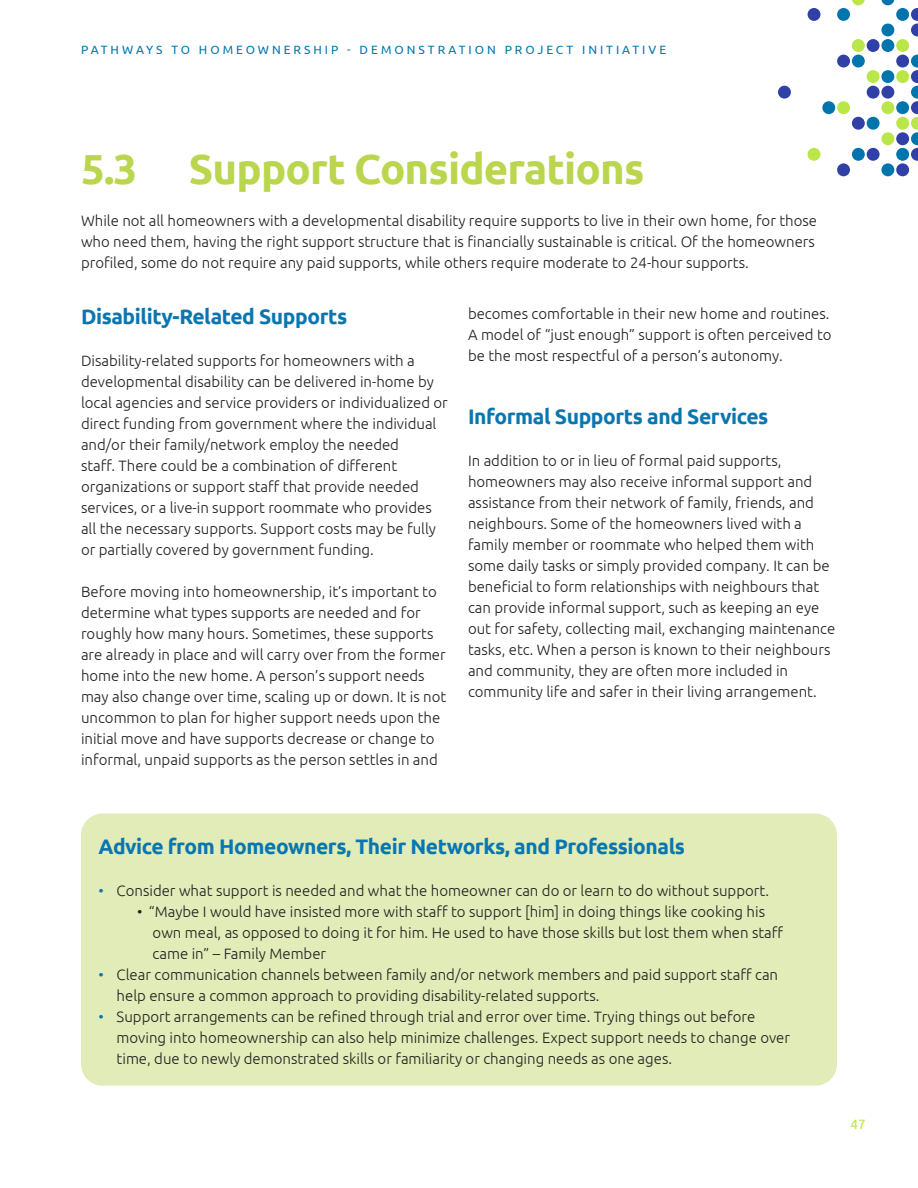
<style>
.page{position:relative;width:918px;height:1188px;background:#fff}
.page>*{position:absolute;margin:0;border:0;box-sizing:border-box;transform-origin:0 0}
.t1{font:700 42px "Ubuntu";letter-spacing:-.02em;color:#bad64e}
.t2{font:700 21px "Ubuntu";letter-spacing:-.02em;color:#0a76b0}
.t3{font:300 15px/21px "Ubuntu";color:#231f20}
.t4{font:13.5px "Ubuntu";color:#bae64a}
.t5{font:12px "Ubuntu";letter-spacing:.25em;color:#0075ad}
.s1{color:#0075ad}
</style>
<div class="page">
<svg style="left:911px;top:8px;width:7px;height:28px"></svg>
<svg style="left:911px;top:55px;width:7px;height:106px"></svg>
<div style="left:896px;top:8px;width:13px;height:13px;background:#0075ad;border-radius:50%"></div>
<div style="left:896px;top:55px;width:13px;height:13px;background:#3040a6;border-radius:50%"></div>
<div style="left:896px;top:101px;width:13px;height:13px;background:#0075ad;border-radius:50%"></div>
<div style="left:896px;top:117px;width:13px;height:13px;background:#bae64a;border-radius:50%"></div>
<div style="left:896px;top:132px;width:13px;height:13px;background:#3040a6;border-radius:50%"></div>
<div style="left:896px;top:148px;width:13px;height:13px;background:#0075ad;border-radius:50%"></div>
<div style="left:896px;top:163px;width:13px;height:13px;background:#3040a6;border-radius:50%"></div>
<svg style="left:881px;top:0;width:13px;height:5px"></svg>
<div style="left:881px;top:24px;width:13px;height:12px;background:#0075ad;border-radius:50%"></div>
<div style="left:881px;top:39px;width:13px;height:13px;background:#0075ad;border-radius:50%"></div>
<div style="left:881px;top:70px;width:13px;height:13px;background:#0075ad;border-radius:50%"></div>
<div style="left:881px;top:86px;width:13px;height:13px;background:#3040a6;border-radius:50%"></div>
<div style="left:881px;top:163px;width:13px;height:13px;background:#0075ad;border-radius:50%"></div>
<div style="left:867px;top:39px;width:13px;height:13px;background:#3040a6;border-radius:50%"></div>
<div style="left:867px;top:86px;width:13px;height:13px;background:#3040a6;border-radius:50%"></div>
<div style="left:867px;top:117px;width:13px;height:13px;background:#0075ad;border-radius:50%"></div>
<div style="left:867px;top:148px;width:13px;height:13px;background:#3040a6;border-radius:50%"></div>
<div style="left:852px;top:55px;width:13px;height:13px;background:#0075ad;border-radius:50%"></div>
<div style="left:852px;top:117px;width:13px;height:13px;background:#3040a6;border-radius:50%"></div>
<div style="left:852px;top:148px;width:13px;height:13px;background:#0075ad;border-radius:50%"></div>
<div style="left:837px;top:8px;width:13px;height:13px;background:#0075ad;border-radius:50%"></div>
<div style="left:837px;top:55px;width:13px;height:13px;background:#3040a6;border-radius:50%"></div>
<div style="left:837px;top:163px;width:13px;height:13px;background:#3040a6;border-radius:50%"></div>
<div style="left:822px;top:101px;width:13px;height:13px;background:#0075ad;border-radius:50%"></div>
<div style="left:808px;top:8px;width:12px;height:13px;background:#3040a6;border-radius:50%"></div>
<div style="left:778px;top:86px;width:13px;height:13px;background:#3040a6;border-radius:50%"></div>
<div style="left:896px;top:39px;width:13px;height:13px;background:#bae64a;border-radius:50%"></div>
<div style="left:896px;top:70px;width:13px;height:13px;background:#bae64a;border-radius:50%"></div>
<div style="left:881px;top:101px;width:13px;height:13px;background:#bae64a;border-radius:50%"></div>
<div style="left:881px;top:132px;width:13px;height:13px;background:#bae64a;border-radius:50%"></div>
<div style="left:867px;top:70px;width:13px;height:13px;background:#bae64a;border-radius:50%"></div>
<svg style="left:852px;top:0;width:13px;height:5px"></svg>
<div style="left:852px;top:39px;width:13px;height:13px;background:#bae64a;border-radius:50%"></div>
<div style="left:837px;top:101px;width:13px;height:13px;background:#bae64a;border-radius:50%"></div>
<div style="left:808px;top:148px;width:12px;height:13px;background:#bae64a;border-radius:50%"></div>
<div style="left:81px;top:814px;width:756px;height:272px;background:#e1ecb8;border-radius:22px"></div>
<p class="t5" style="left:81px;top:42px;width:587px">PATHWAYS TO HOMEOWNERSHIP - DEMONSTRATION PROJECT INITIATIVE</p>
<p class="t1" style="left:81px;top:143px;width:565px">5.3 Support Considerations</p>
<p class="t3" style="left:81px;top:210px;width:738px">While not all homeowners with a developmental disability require supports to live in their own home, for those who need them, having the right support structure that is financially sustainable is critical. Of the homeowners profiled, some do not require any paid supports, while others require moderate to 24-hour supports.</p>
<p class="t2" style="left:81px;top:304px;width:268px">Disability-Related Supports</p>
<p class="t3" style="left:81px;top:350px;width:368px">Disability-related supports for homeowners with a developmental disability can be delivered in-home by local agencies and service providers or individualized or direct funding from government where the individual and/or their family/network employ the needed<br>staff. There could be a combination of different organizations or support staff that provide needed services, or a live-in support roommate who provides all the necessary supports. Support costs may be fully or partially covered by government funding.</p>
<p class="t3" style="left:81px;top:581px;width:367px">Before moving into homeownership, it’s important to determine what types supports are needed and for roughly how many hours. Sometimes, these supports are already in place and will carry over from the former home into the new home. A person’s support needs may also change over time, scaling up or down. It is not uncommon to plan for higher support needs upon the initial move and have supports decrease or change to informal, unpaid supports as the person settles in and</p>
<p class="t3" style="left:468px;top:303px;width:365px">becomes comfortable in their new home and routines.<br>A model of “just enough” support is often perceived to be the most respectful of a person’s autonomy.</p>
<p class="t2" style="left:468px;top:404px;width:302px">Informal Supports and Services</p>
<p class="t3" style="left:468px;top:450px;width:369px">In addition to or in lieu of formal paid supports, homeowners may also receive informal support and assistance from their network of family, friends, and neighbours. Some of the homeowners lived with a family member or roommate who helped them with some daily tasks or simply provided company. It can be beneficial to form relationships with neighbours that can provide informal support, such as keeping an eye out for safety, collecting mail, exchanging maintenance tasks, etc. When a person is known to their neighbours and community, they are often more included in community life and safer in their living arrangement.</p>
<p class="t2" style="left:99px;top:833px;width:588px">Advice from Homeowners, Their Networks, and Professionals</p>
<p class="t3" style="left:99px;top:879px;width:672px"><span class="s1">•</span> Consider what support is needed and what the homeowner can do or learn to do without support.</p>
<p class="t3" style="left:153px;top:900px;width:632px;text-indent:-15px">• “Maybe I would have insisted more with staff to support [him] in doing things like cooking his own meal, as opposed to doing it for him. He used to have those skills but lost them when staff came in” – Family Member</p>
<p class="t3" style="left:117px;top:963px;width:663px;text-indent:-18px"><span class="s1">•</span> Clear communication channels between family and/or network members and paid support staff can help ensure a common approach to providing disability-related supports.</p>
<p class="t3" style="left:117px;top:1005px;width:675px;text-indent:-18px"><span class="s1">•</span> Support arrangements can be refined through trial and error over time. Trying things out before moving into homeownership can also help minimize challenges. Expect support needs to change over time, due to newly demonstrated skills or familiarity or changing needs as one ages.</p>
<p class="t4" style="left:850px;top:1116px;width:17px">47</p>
</div>
